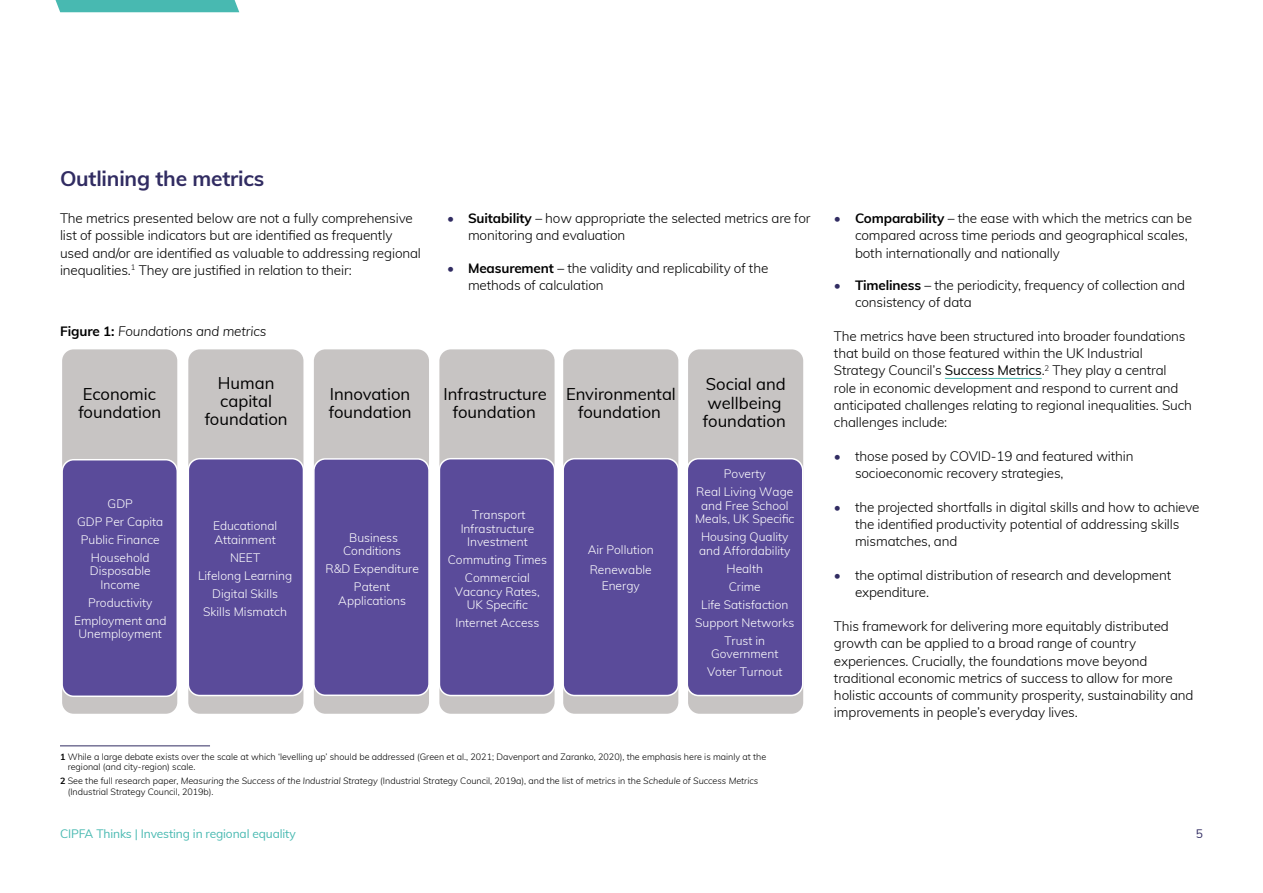
<style>
.page{position:relative;width:1263px;height:893px;background:#fff}
.page>*{position:absolute;margin:0;border:0;box-sizing:border-box;transform-origin:0 0}
.Title_1{font:700 21px "Muli";letter-spacing:-.01em;color:#312c62}
.t1{font:16.65px/18.3px "Muli";color:#000}
.Body{font:300 13.5px/17.2px "Muli";letter-spacing:-.01em;color:#000}
.t2{font:italic 300 13.5px "Muli";letter-spacing:-.01em;color:#000}
.t3{font:300 12px/18px "Muli";color:#fff;text-align:center}
.t4{font:12px "Muli";letter-spacing:-.01em;color:#48b9b1}
.t5{font:12px "Muli";color:#312c62}
.t6{font:300 9px/10.8px "Muli";color:#000}
.s1{color:#312c62}
.s2{font-weight:700}
.s3{font-weight:700;font-style:normal}
.s4{font-style:italic}
.s5{font-weight:400}
</style>
<div class="page">
<div style="left:55px;top:0;width:184px;height:12px;background:#48b9b1"></div>
<hr style="left:60px;top:746px;width:150px;height:1px;background:#312c62">
<hr style="left:945px;top:378px;width:97px;height:1px;background:#48b9b1">
<div style="left:62px;top:349px;width:115px;height:365px;background:#c7c4c3;border-radius:12px"></div>
<div style="left:62px;top:460px;width:115px;height:236px;background:#5a4b9a;border-radius:12px"></div>
<div style="left:61px;top:459px;width:117px;height:238px;border:2px solid #fff;border-radius:12px"></div>
<div style="left:188px;top:349px;width:115px;height:365px;background:#c7c4c3;border-radius:12px"></div>
<div style="left:188px;top:459px;width:115px;height:236px;background:#5a4b9a;border-radius:11px"></div>
<div style="left:188px;top:458px;width:116px;height:238px;border:2px solid #fff;border-radius:11px"></div>
<div style="left:314px;top:349px;width:115px;height:365px;background:#c7c4c3;border-radius:12px"></div>
<div style="left:314px;top:459px;width:115px;height:236px;background:#5a4b9a;border-radius:12px"></div>
<div style="left:313px;top:458px;width:117px;height:238px;border:2px solid #fff;border-radius:12px"></div>
<div style="left:439px;top:349px;width:116px;height:365px;background:#c7c4c3;border-radius:12px"></div>
<div style="left:439px;top:459px;width:116px;height:236px;background:#5a4b9a;border-radius:11px"></div>
<div style="left:439px;top:458px;width:116px;height:238px;border:2px solid #fff;border-radius:11px"></div>
<div style="left:563px;top:349px;width:115px;height:365px;background:#c7c4c3;border-radius:12px"></div>
<div style="left:563px;top:459px;width:115px;height:236px;background:#5a4b9a;border-radius:11px"></div>
<div style="left:562px;top:458px;width:117px;height:238px;border:2px solid #fff;border-radius:11px"></div>
<div style="left:688px;top:349px;width:115px;height:365px;background:#c7c4c3;border-radius:12px"></div>
<div style="left:688px;top:459px;width:115px;height:236px;background:#5a4b9a;border-radius:12px"></div>
<div style="left:686px;top:458px;width:117px;height:238px;border:2px solid #fff;border-radius:12px"></div>
<p class="Title_1" style="left:60px;top:164px;width:206px">Outlining the metrics</p>
<p class="Body" style="left:60px;top:209px;width:363px">The metrics presented below are not a fully comprehensive list of possible indicators but are identified as frequently used and/or are identified as valuable to addressing regional inequalities.<sup>1</sup> They are justified in relation to their:</p>
<p class="Body" style="left:468px;top:209px;width:344px;text-indent:-21px"><span class="s1">•</span> <span class="s2">Suitability</span> – how appropriate the selected metrics are for monitoring and evaluation</p>
<p class="Body" style="left:468px;top:259px;width:302px;text-indent:-21px"><span class="s1">•</span> <span class="s2">Measurement</span> – the validity and replicability of the methods of calculation</p>
<p class="t2" style="left:60px;top:321px;width:208px"><span class="s3">Figure 1:</span> Foundations and metrics</p>
<p class="t1" style="left:78px;top:384px;width:84px">Economic foundation</p>
<p class="t1" style="left:205px;top:373px;width:84px;text-align:center">Human capital foundation</p>
<p class="t1" style="left:329px;top:384px;width:84px">Innovation foundation</p>
<p class="t1" style="left:443px;top:384px;width:105px;text-align:center">Infrastructure foundation</p>
<p class="t1" style="left:566px;top:384px;width:111px;text-align:center">Environmental foundation</p>
<p class="t1" style="left:703px;top:374px;width:84px">Social and wellbeing foundation</p>
<p class="t3" style="left:77px;top:494px;width:88px">GDP<br>GDP Per Capita<br>Public Finance<br>Household</p>
<p class="t3" style="left:90px;top:564px;width:62px;line-height:13.5px">Disposable<br>Income</p>
<p class="t3" style="left:74px;top:593px;width:94px">Productivity<br>Employment and</p>
<p class="t3" style="left:79px;top:624px;width:85px">Unemployment</p>
<p class="t3" style="left:213px;top:519px;width:66px;line-height:13.5px;text-align:left">Educational<br>Attainment</p>
<p class="t3" style="left:198px;top:548px;width:96px">NEET<br>Lifelong Learning<br>Digital Skills<br>Skills Mismatch</p>
<p class="t3" style="left:343px;top:530px;width:60px;line-height:13.5px">Business<br>Conditions</p>
<p class="t3" style="left:325px;top:559px;width:95px">R&amp;D Expenditure<br>Patent</p>
<p class="t3" style="left:338px;top:591px;width:69px">Applications</p>
<p class="t3" style="left:461px;top:507px;width:75px;line-height:13.5px">Transport<br>Infrastructure<br>Investment</p>
<p class="t3" style="left:448px;top:550px;width:101px">Commuting Times<br>Commercial</p>
<p class="t3" style="left:455px;top:584px;width:86px;line-height:13.5px">Vacancy Rates,<br>UK Specific</p>
<p class="t3" style="left:455px;top:613px;width:86px">Internet Access</p>
<p class="t3" style="left:588px;top:540px;width:67px;line-height:19.5px;text-align:left">Air Pollution<br>Renewable</p>
<p class="t3" style="left:602px;top:576px;width:40px">Energy</p>
<p class="t3" style="left:696px;top:465px;width:99px">Poverty<br>Real Living Wage</p>
<p class="t3" style="left:695px;top:498px;width:101px;line-height:13.5px">and Free School<br>Meals, UK Specific</p>
<p class="t3" style="left:699px;top:530px;width:93px;line-height:13.5px;text-align:left">Housing Quality and Affordability</p>
<p class="t3" style="left:695px;top:559px;width:101px">Health<br>Crime<br>Life Satisfaction<br>Support Networks<br>Trust in</p>
<p class="t3" style="left:707px;top:645px;width:77px">Government<br>Voter Turnout</p>
<p class="t6" style="left:68px;top:751px;width:700px;text-indent:-8px"><span class="s2">1</span> While a large debate exists over the scale at which ‘levelling up’ should be addressed (Green et al., 2021; Davenport and Zaranko, 2020), the emphasis here is mainly at the regional (and city-region) scale.</p>
<p class="t6" style="left:68px;top:775px;width:692px;text-indent:-8px"><span class="s2">2</span> See the full research paper, <span class="s4">Measuring the Success of the Industrial Strategy</span> (Industrial Strategy Council, 2019a), and the list of metrics in the <span class="s4">Schedule of Success Metrics </span>(Industrial Strategy Council, 2019b).</p>
<p class="Body" style="left:855px;top:209px;width:338px;text-indent:-21px"><span class="s1">•</span> <span class="s2">Comparability</span> – the ease with which the metrics can be compared across time periods and geographical scales, both internationally and nationally</p>
<p class="Body" style="left:855px;top:276px;width:332px;text-indent:-21px"><span class="s1">•</span> <span class="s2">Timeliness</span> – the periodicity, frequency of collection and consistency of data</p>
<p class="Body" style="left:834px;top:327px;width:360px">The metrics have been structured into broader foundations that build on those featured within the UK Industrial Strategy Council’s <span class="s5">Success Metrics</span>.<sup>2</sup> They play a central role in economic development and respond to current and anticipated challenges relating to regional inequalities. Such challenges include:</p>
<p class="Body" style="left:855px;top:447px;width:280px;text-indent:-21px"><span class="s1">•</span> those posed by COVID-19 and featured within socioeconomic recovery strategies,</p>
<p class="Body" style="left:855px;top:498px;width:346px;text-indent:-21px"><span class="s1">•</span> the projected shortfalls in digital skills and how to achieve the identified productivity potential of addressing skills mismatches, and</p>
<p class="Body" style="left:855px;top:566px;width:318px;text-indent:-21px"><span class="s1">•</span> the optimal distribution of research and development expenditure.</p>
<p class="Body" style="left:834px;top:617px;width:361px">This framework for delivering more equitably distributed growth can be applied to a broad range of country experiences. Crucially, the foundations move beyond traditional economic metrics of success to allow for more holistic accounts of community prosperity, sustainability and improvements in people’s everyday lives.</p>
<p class="t4" style="left:60px;top:825px;width:237px">CIPFA Thinks | Investing in regional equality</p>
<p class="t5" style="left:1196px;top:825px;width:9px">5</p>
</div>
